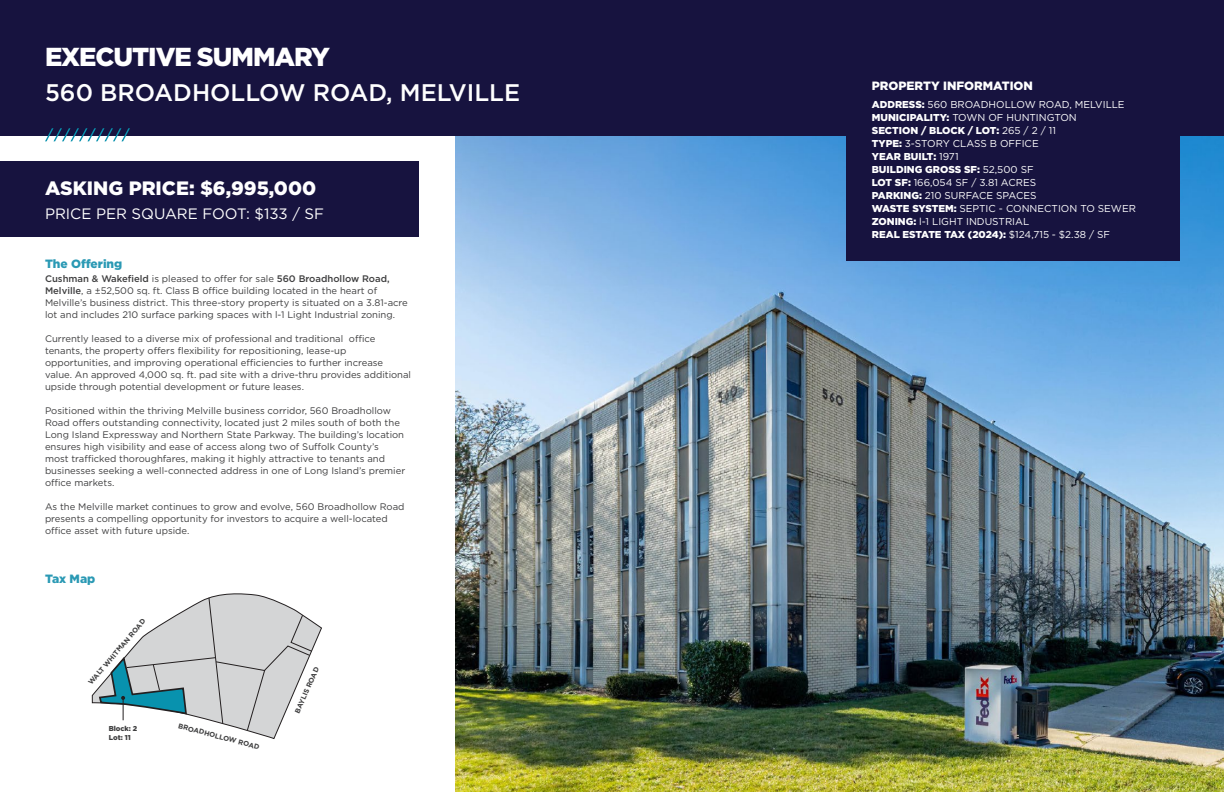
<style>
.page{position:relative;width:1224px;height:792px;background:#fff}
.page>*{position:absolute;margin:0;border:0;box-sizing:border-box;transform-origin:0 0}
.HEADER_1{font:900 26px "Gotham";letter-spacing:-.04em;color:#fff}
.t1{font:500 24px "Gotham";color:#fff}
.HEADER_2{font:900 19.4px "Gotham";color:#fff}
.HEADER_2-2{font:15.1px "Gotham";color:#fff}
.HEADER_2-3{font:900 12px "Gotham";color:#fff}
.HEADER_3{font:900 12px "Gotham";color:#2a99b4}
.HEADER_2-4{font:10px/13px "Gotham";color:#fff}
.BODY_COPY{font:9.5px/12px "Gotham";color:#3e3e3f}
.HEADER_3-2{font:900 7.1px "Gotham";color:#3e3e3f}
.BODY_COPY-2{font:700 7px "Gotham";color:#3e3e3f}
.s1{font-weight:500}
.s2{font-weight:900}
</style>
<div class="page">
<img style="left:455px;top:136px;width:769px;height:656px">
<div style="left:0;top:0;width:1224px;height:136px;background:#17133f"></div>
<div style="left:0;top:161px;width:419px;height:76px;background:#17133f"></div>
<div style="left:846px;top:62px;width:334px;height:199px;background:#17133f"></div>
<svg style="left:45px;top:128px;width:85px;height:14px"></svg>
<svg style="left:92px;top:593px;width:230px;height:146px"></svg>
<p class="HEADER_1" style="left:45px;top:39px;width:287px">EXECUTIVE SUMMARY</p>
<p class="t1" style="left:45px;top:77px;width:477px">560 BROADHOLLOW ROAD, MELVILLE</p>
<p class="HEADER_2" style="left:45px;top:175px;width:273px">ASKING PRICE: $6,995,000</p>
<p class="HEADER_2-2" style="left:45px;top:204px;width:281px">PRICE PER SQUARE FOOT: $133 / SF</p>
<p class="HEADER_3" style="left:45px;top:255px;width:79px">The Offering</p>
<p class="BODY_COPY" style="left:45px;top:273px;width:364px"><span class="s1">Cushman &amp; Wakefield</span> is pleased to offer for sale <span class="s1">560 Broadhollow Road, Melville</span>, a ±52,500 sq. ft. Class B office building located in the heart of Melville’s business district. This three-story property is situated on a 3.81-acre lot and includes 210 surface parking spaces with l-1 Light Industrial zoning.</p>
<p class="BODY_COPY" style="left:45px;top:333px;width:368px">Currently leased to a diverse mix of professional and traditional office tenants, the property offers flexibility for repositioning, lease-up opportunities, and improving operational efficiencies to further increase value. An approved 4,000 sq. ft. pad site with a drive-thru provides additional upside through potential development or future leases.</p>
<p class="BODY_COPY" style="left:45px;top:405px;width:362px">Positioned within the thriving Melville business corridor, 560 Broadhollow Road offers outstanding connectivity, located just 2 miles south of both the Long Island Expressway and Northern State Parkway. The building’s location ensures high visibility and ease of access along two of Suffolk County’s<br>most trafficked thoroughfares, making it highly attractive to tenants and businesses seeking a well-connected address in one of Long Island’s premier office markets.</p>
<p class="BODY_COPY" style="left:45px;top:501px;width:361px">As the Melville market continues to grow and evolve, 560 Broadhollow Road presents a compelling opportunity for investors to acquire a well-located office asset with future upside.</p>
<p class="HEADER_3" style="left:45px;top:570px;width:52px">Tax Map</p>
<p class="BODY_COPY-2" style="left:86px;top:681px;width:86px;rotate:-50deg">WALT WHITMAN ROAD</p>
<p class="HEADER_3-2" style="left:109px;top:723px;width:30px">Block: 2</p>
<p class="HEADER_3-2" style="left:109px;top:732px;width:24px">Lot: 11</p>
<p class="BODY_COPY-2" style="left:180px;top:721px;width:85px;rotate:15deg">BROADHOLLOW ROAD</p>
<p class="BODY_COPY-2" style="left:293px;top:711px;width:51px;rotate:-66deg">BAYLIS ROAD</p>
<p class="HEADER_2-3" style="left:872px;top:78px;width:163px">PROPERTY INFORMATION</p>
<p class="HEADER_2-4" style="left:872px;top:97px;width:266px"><span class="s2">ADDRESS:</span> 560 BROADHOLLOW ROAD, MELVILLE<br><span class="s2">MUNICIPALITY:</span> TOWN OF HUNTINGTON<br><span class="s2">SECTION / BLOCK / LOT:</span> 265 / 2 / 11<br><span class="s2">TYPE:</span> 3-STORY CLASS B OFFICE<br><span class="s2">YEAR BUILT:</span> 1971<br><span class="s2">BUILDING GROSS SF:</span> 52,500 SF<br><span class="s2">LOT SF:</span> 166,054 SF / 3.81 ACRES<br><span class="s2">PARKING:</span> 210 SURFACE SPACES<br><span class="s2">WASTE SYSTEM:</span> SEPTIC - CONNECTION TO SEWER<br><span class="s2">ZONING:</span> l-1 LIGHT INDUSTRIAL<br><span class="s2">REAL ESTATE TAX (2024):</span> $124,715 - $2.38 / SF</p>
</div>
